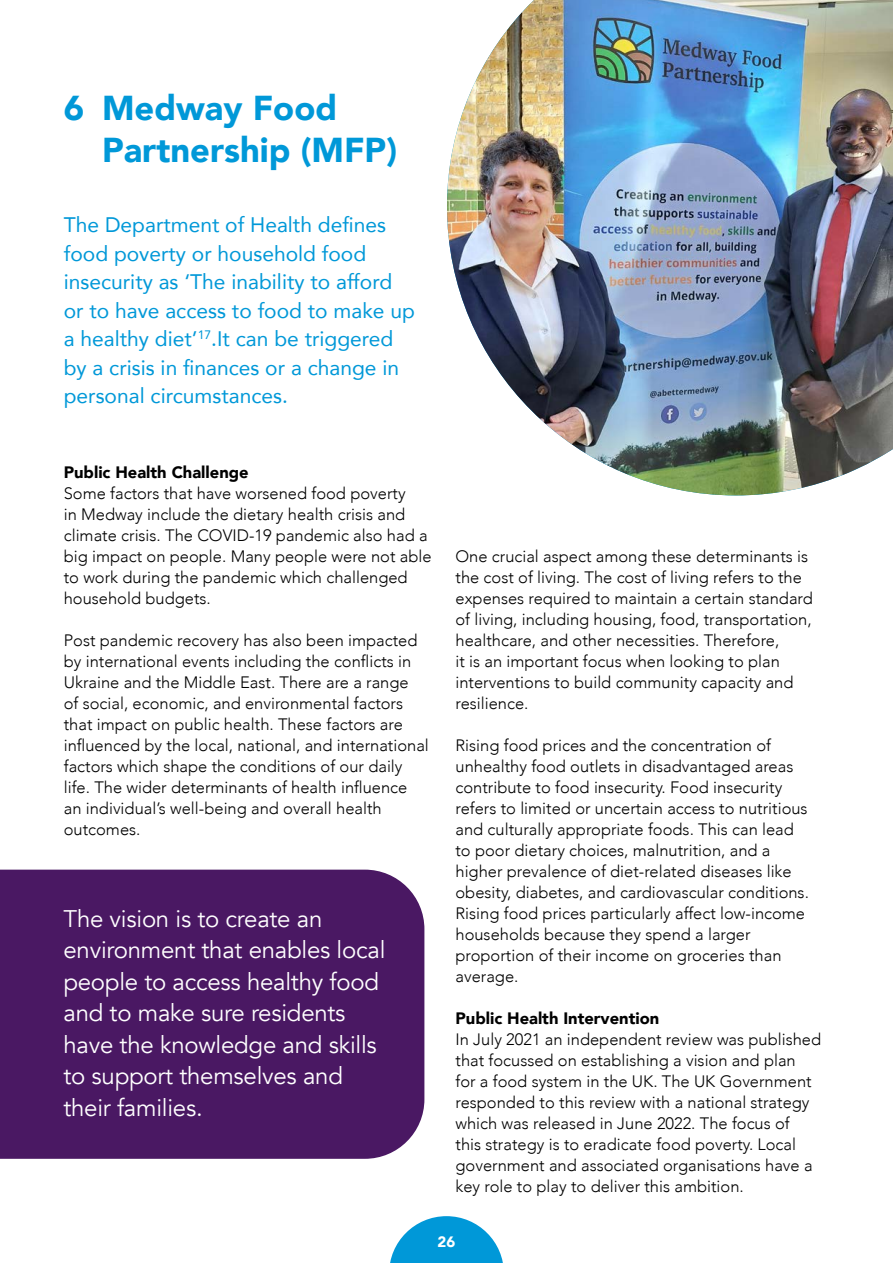
<style>
.page{position:relative;width:893px;height:1263px;background:#fff}
.page>*{position:absolute;margin:0;border:0;box-sizing:border-box;transform-origin:0 0}
.t1{font:900 34.5px/42px "Avenir";color:#0098d8}
.t2{font:24px/31.5px "Avenir";letter-spacing:-.01em;color:#fff}
.t3{font:21px/28.5px "Avenir";color:#0098d8}
.t4{font:300 16.5px/21px "Avenir";color:#000}
.t5{font:900 16.5px "Avenir";color:#000}
.t6{font:900 15px "Avenir";color:#fff}
</style>
<div class="page">
<img style="left:447px;top:0;width:446px;height:495px">
<div style="left:0;top:870px;width:424px;height:289px;background:#4a1863"></div>
<svg style="left:390px;top:1216px;width:113px;height:47px"></svg>
<h1 class="t1" style="left:102px;top:86px;width:297px;text-indent:-38px">6 Medway Food<br>Partnership (MFP)</h1>
<p class="t3" style="left:64px;top:210px;width:353px">The Department of Health defines food poverty or household food insecurity as ‘The inability to afford or to have access to food to make up a healthy diet’<sup>17</sup>.It can be triggered by a crisis in finances or a change in personal circumstances.</p>
<p class="t5" style="left:64px;top:458px;width:186px">Public Health Challenge</p>
<p class="t4" style="left:64px;top:483px;width:369px">Some factors that have worsened food poverty<br>in Medway include the dietary health crisis and climate crisis. The COVID-19 pandemic also had a big impact on people. Many people were not able to work during the pandemic which challenged household budgets.</p>
<p class="t4" style="left:64px;top:630px;width:367px">Post pandemic recovery has also been impacted by international events including the conflicts in Ukraine and the Middle East. There are a range<br>of social, economic, and environmental factors that impact on public health. These factors are influenced by the local, national, and international factors which shape the conditions of our daily life. The wider determinants of health influence an individual’s well-being and overall health outcomes.</p>
<h2 class="t2" style="left:63px;top:903px;width:323px">The vision is to create an environment that enables local people to access healthy food and to make sure residents have the knowledge and skills to support themselves and their families.</h2>
<p class="t4" style="left:455px;top:546px;width:359px">One crucial aspect among these determinants is the cost of living. The cost of living refers to the expenses required to maintain a certain standard of living, including housing, food, transportation, healthcare, and other necessities. Therefore,<br>it is an important focus when looking to plan interventions to build community capacity and resilience.</p>
<p class="t4" style="left:455px;top:735px;width:355px">Rising food prices and the concentration of unhealthy food outlets in disadvantaged areas contribute to food insecurity. Food insecurity refers to limited or uncertain access to nutritious and culturally appropriate foods. This can lead to poor dietary choices, malnutrition, and a higher prevalence of diet-related diseases like obesity, diabetes, and cardiovascular conditions.<br>Rising food prices particularly affect low-income households because they spend a larger proportion of their income on groceries than average.</p>
<p class="t5" style="left:455px;top:1004px;width:205px">Public Health Intervention</p>
<p class="t4" style="left:455px;top:1029px;width:367px">In July 2021 an independent review was published that focussed on establishing a vision and plan<br>for a food system in the UK. The UK Government responded to this review with a national strategy which was released in June 2022. The focus of<br>this strategy is to eradicate food poverty. Local government and associated organisations have a key role to play to deliver this ambition.</p>
<p class="t6" style="left:438px;top:1229px;width:19px">26</p>
</div>
